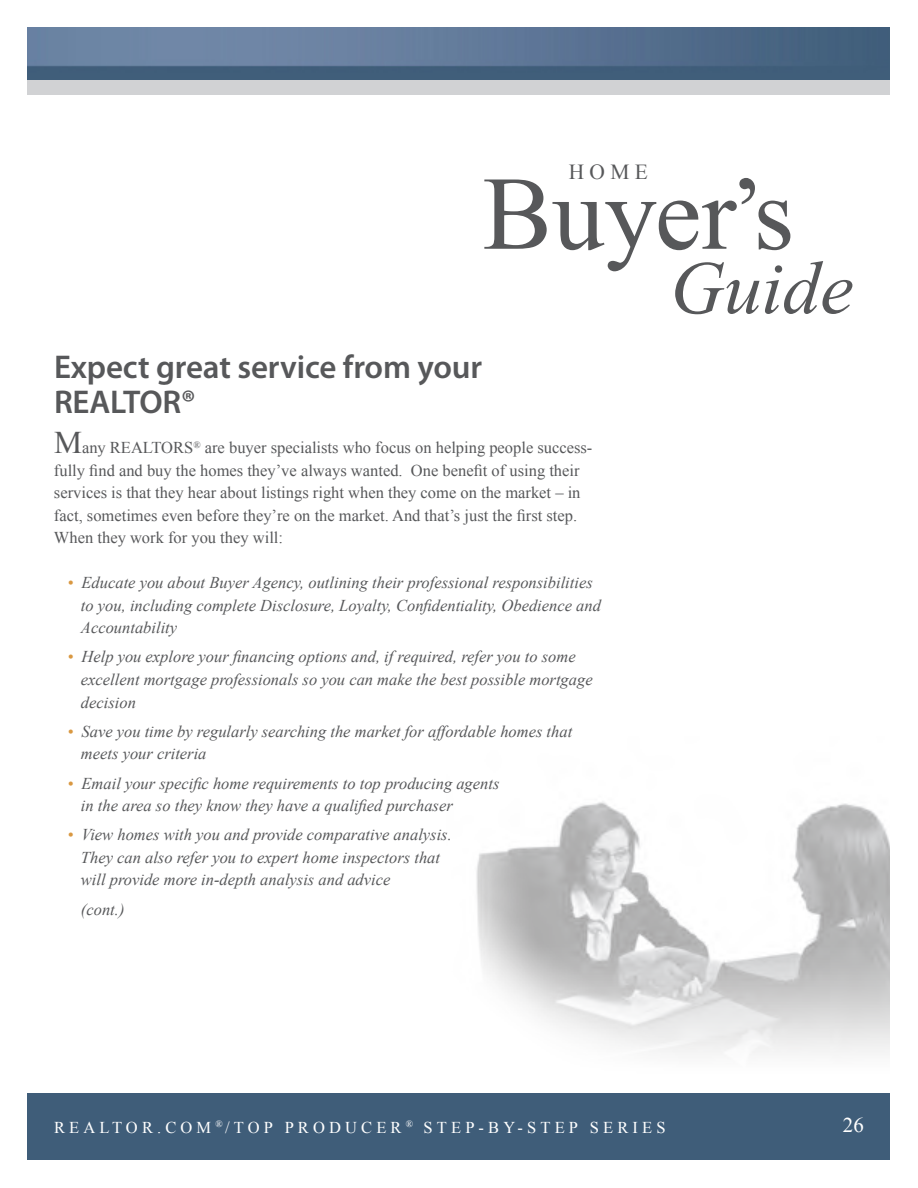
<style>
.page{position:relative;width:918px;height:1188px;background:#fff}
.page>*{position:absolute;margin:0;border:0;box-sizing:border-box;transform-origin:0 0}
.t1{font:104.55px "Times New Roman";color:#57585a}
.t2{font:italic 75.15px "Times New Roman";color:#57585a}
.t3{font:600 33px/34.5px "Myriad Pro";letter-spacing:-.005em;color:#57585a}
.t4{font:21.45px "Times New Roman";color:#57585a}
.t5{font:21px "Times New Roman";color:#fff}
.t6{font:italic 16.5px/22.5px "Times New Roman";color:#57585a}
.t7{font:16.5px/22.5px "Times New Roman";color:#57585a}
.t8{font:16.5px "Times New Roman";letter-spacing:.25em;color:#fff}
.s1{font-size:31.5px}
.s2{color:#d99841}
</style>
<div class="page">
<img style="left:27px;top:27px;width:863px;height:53px">
<div style="left:27px;top:1094px;width:863px;height:66px;background:#3f5d79"></div>
<img style="left:476px;top:801px;width:414px;height:254px">
<div style="left:0;top:80px;width:918px;height:15px;background:#d1d2d4"></div>
<div style="left:0;top:0;width:27px;height:1188px;background:#fff"></div>
<div style="left:891px;top:0;width:27px;height:1188px;background:#fff"></div>
<h3 class="t4" style="left:569px;top:157px;width:81px">HOME</h3>
<h1 class="t1" style="left:483px;top:143px;width:313px">Buyer’s</h1>
<h2 class="t2" style="left:670px;top:236px;width:185px">Guide</h2>
<h3 class="t3" style="left:54px;top:349px;width:430px">Expect great service from your<br>REALTOR®</h3>
<p class="t7" style="left:54px;top:436px;width:540px"><span class="s1">M</span>any REALTORS<sup>®</sup> are buyer specialists who focus on helping people success&shy;fully find and buy the homes they’ve always wanted. One benefit of using their services is that they hear about listings right when they come on the market – in fact, sometimes even before they’re on the market. And that’s just the first step.<br>When they work for you they will:</p>
<p class="t6" style="left:81px;top:571px;width:521px;text-indent:-13px"><span class="s2">•</span> Educate you about Buyer Agency, outlining their professional responsibilities to you, including complete Disclosure, Loyalty, Confidentiality, Obedience and<br>Accountability</p>
<p class="t6" style="left:81px;top:645px;width:513px;text-indent:-13px"><span class="s2">•</span> Help you explore your financing options and, if required, refer you to some excellent mortgage professionals so you can make the best possible mortgage decision</p>
<p class="t6" style="left:81px;top:720px;width:493px;text-indent:-13px"><span class="s2">•</span> Save you time by regularly searching the market for affordable homes that meets your criteria</p>
<p class="t6" style="left:81px;top:771px;width:420px;text-indent:-13px"><span class="s2">•</span> Email your specific home requirements to top producing agents in the area so they know they have a qualified purchaser</p>
<p class="t6" style="left:81px;top:823px;width:372px;text-indent:-13px"><span class="s2">•</span> View homes with you and provide comparative analysis.<br>They can also refer you to expert home inspectors that will provide more in-depth analysis and advice</p>
<p class="t6" style="left:81px;top:897px;width:45px">(cont.)</p>
<p class="t8" style="left:54px;top:1116px;width:613px">REALTOR.COM <sup>®</sup>/TOP PRODUCER <sup>®</sup> STEP-BY-STEP SERIES</p>
<p class="t5" style="left:843px;top:1111px;width:22px">26</p>
</div>
